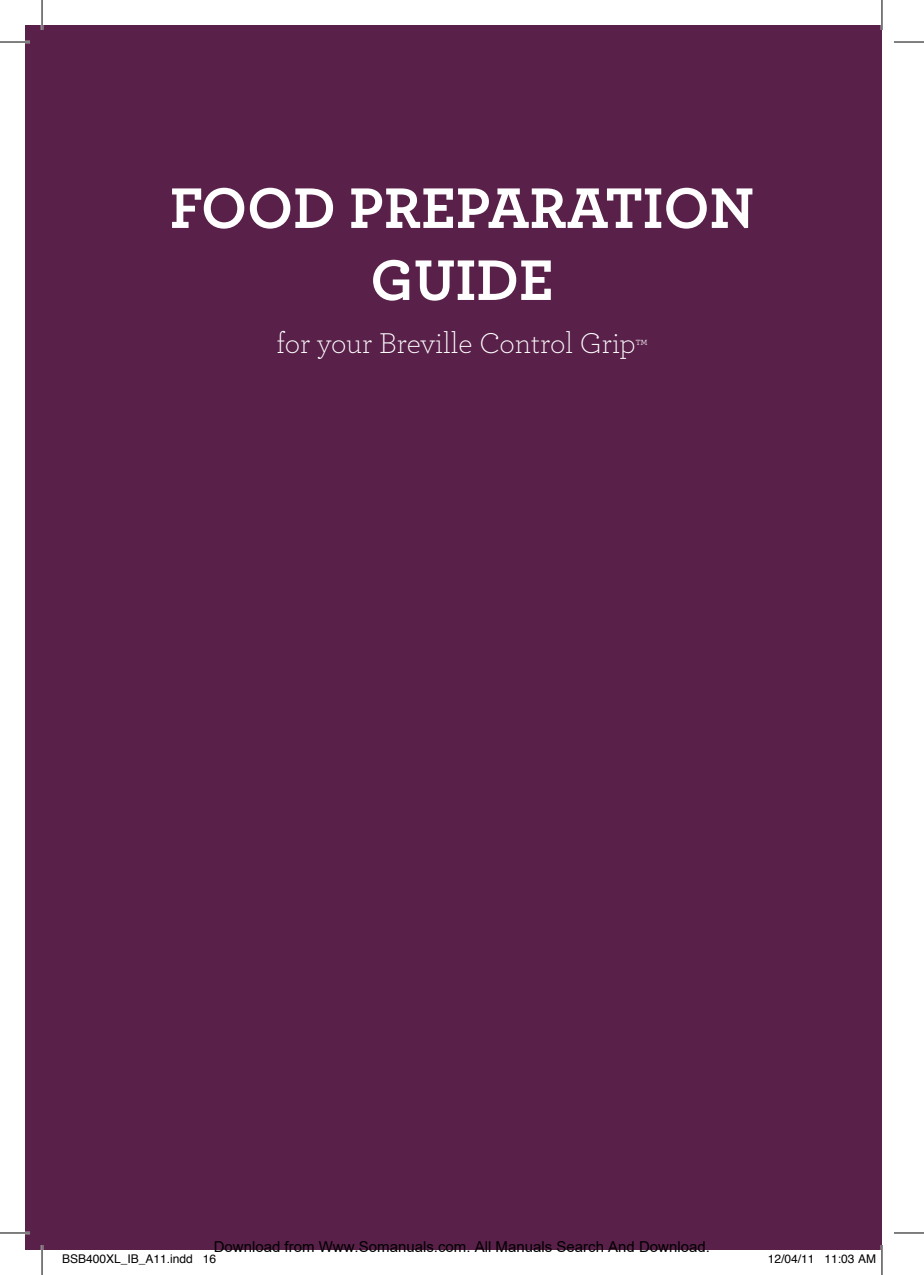
<style>
.page{position:relative;width:924px;height:1275px;background:#fff}
.page>*{position:absolute;margin:0;border:0;box-sizing:border-box;transform-origin:0 0}
.t1{font:60px/72px "Archer Bold LF";color:#fff;text-align:center}
.t2{font:30px "Archer Light LF";color:#fff}
.t3{font:15px "Arial";color:#000}
.t4{font:12px "Helvetica";color:#000}
.s1{font-size:20px}
</style>
<div class="page">
<div style="left:25px;top:25px;width:856px;height:1225px;background:#592049"></div>
<hr style="left:0;top:41px;width:30px;height:2px;background:#fff">
<hr style="left:0;top:1231px;width:30px;height:3px;background:#fff">
<hr style="left:41px;top:0;width:2px;height:30px;background:#fff">
<hr style="left:41px;top:1245px;width:2px;height:30px;background:#fff">
<hr style="left:880px;top:0;width:2px;height:30px;background:#fff">
<hr style="left:880px;top:1245px;width:2px;height:30px;background:#fff">
<hr style="left:0;top:42px;width:30px;height:1px;background:#000">
<hr style="left:893px;top:42px;width:30px;height:1px;background:#000">
<hr style="left:0;top:1232px;width:30px;height:1px;background:#000">
<hr style="left:893px;top:1232px;width:30px;height:1px;background:#000">
<hr style="left:42px;top:0;width:1px;height:30px;background:#000">
<hr style="left:42px;top:1245px;width:1px;height:30px;background:#000">
<hr style="left:881px;top:0;width:1px;height:30px;background:#000">
<hr style="left:881px;top:1245px;width:1px;height:30px;background:#000">
<h1 class="t1" style="left:170px;top:170px;width:585px">FOOD PREPARATION<br>GUIDE</h1>
<h2 class="t2" style="left:276px;top:324px;width:372px">for your Breville Control Grip<span class="s1">™</span></h2>
<p class="t3" style="left:214px;top:1238px;width:497px">Download from Www.Somanuals.com. All Manuals Search And Download.</p>
<p class="t4" style="left:62px;top:1249px;width:156px">BSB400XL_IB_A11.indd 16</p>
<p class="t4" style="left:767px;top:1249px;width:110px">12/04/11 11:03 AM</p>
</div>
